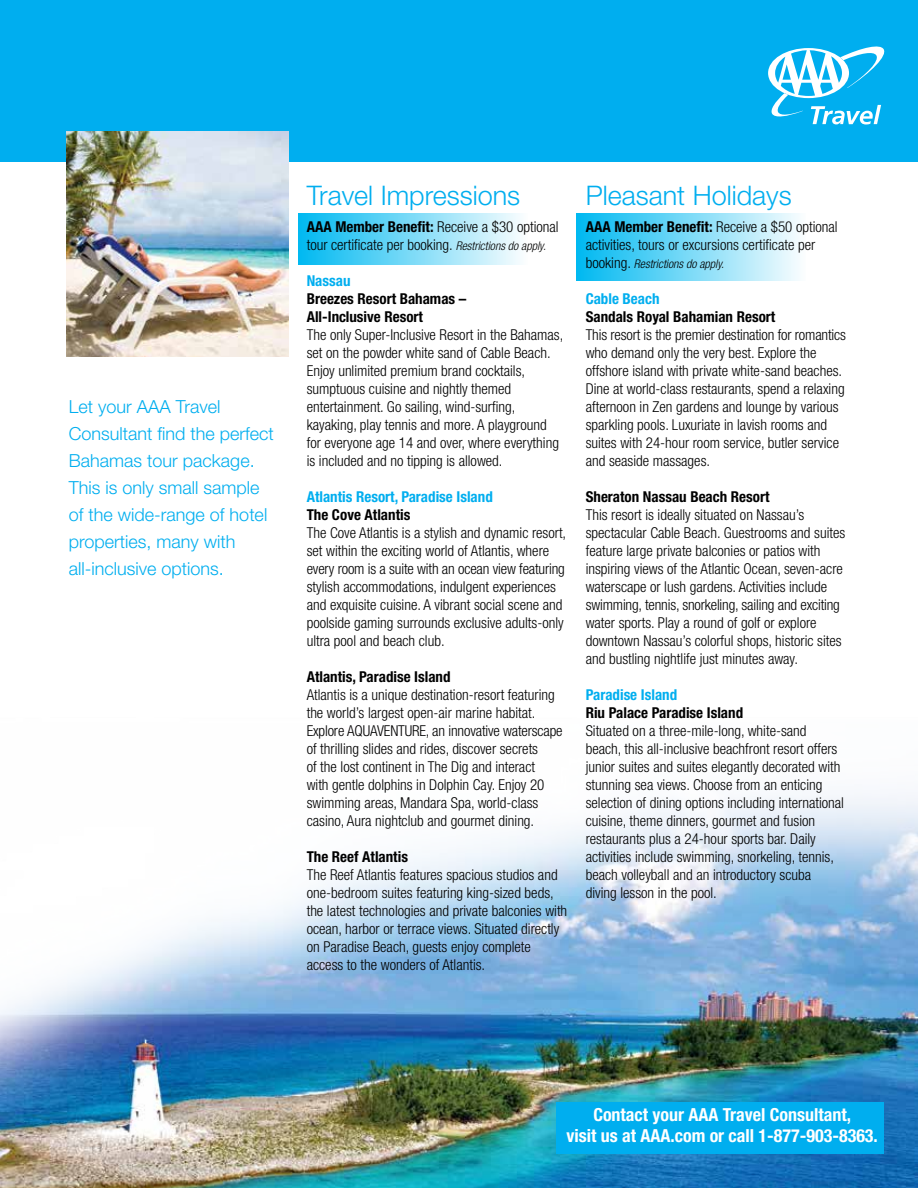
<style>
.page{position:relative;width:918px;height:1188px;background:#fff}
.page>*{position:absolute;margin:0;border:0;box-sizing:border-box;transform-origin:0 0}
.t1{font:300 27px "Helvetica Neue LT Std";color:#00aeef}
.t2{font:300 18px/27px "Helvetica Neue LT Std";color:#00aeef}
.t3{font:700 condensed 18px/21.6px "Helvetica Neue LT Std";color:#fff;text-align:center}
.t4{font:300 condensed 15px/18px "Helvetica Neue LT Std";color:#000}
.t5{font:700 condensed 15px/18px "Helvetica Neue LT Std";color:#000}
.t6{font:700 condensed 15px "Helvetica Neue LT Std";color:#00aeef}
.t7{font:italic 300 condensed 12px "Helvetica Neue LT Std";color:#000}
.s1{font-weight:700}
.s2{font-style:italic;font-size:12px}
.s3{font-style:normal;font-size:15px}
</style>
<div class="page">
<img style="left:0;top:795px;width:918px;height:393px">
<div style="left:0;top:0;width:918px;height:162px;background:#00aeef"></div>
<img style="left:67px;top:132px;width:222px;height:224px">
<div style="left:298px;top:214px;width:230px;height:51px;background:linear-gradient(to right,#00b9f1,#fcfefe)"></div>
<div style="left:577px;top:213px;width:229px;height:68px;background:linear-gradient(to right,#00b9f1,#fcfefe)"></div>
<svg style="left:768px;top:46px;width:116px;height:79px"></svg>
<div style="left:556px;top:1102px;width:328px;height:52px;background:#00aeef"></div>
<p class="t2" style="left:69px;top:393px;width:207px">Let your AAA Travel<br>Consultant find the perfect<br>Bahamas tour package.<br>This is only small sample of the wide-range of hotel properties, many with all-inclusive options.</p>
<h1 class="t1" style="left:307px;top:179px;width:215px">Travel Impressions</h1>
<p class="t4" style="left:307px;top:218px;width:253px"><span class="s1">AAA Member Benefit:</span> Receive a $30 optional tour certificate per booking. <span class="s2">Restrictions do apply.</span></p>
<p class="t6" style="left:307px;top:272px;width:45px">Nassau</p>
<p class="t5" style="left:307px;top:290px;width:161px">Breezes Resort Bahamas –<br>All-Inclusive Resort</p>
<p class="t4" style="left:307px;top:326px;width:258px">The only Super-Inclusive Resort in the Bahamas, set on the powder white sand of Cable Beach.<br>Enjoy unlimited premium brand cocktails, sumptuous cuisine and nightly themed entertainment. Go sailing, wind-surfing, kayaking, play tennis and more. A playground for everyone age 14 and over, where everything is included and no tipping is allowed.</p>
<p class="t6" style="left:307px;top:488px;width:188px">Atlantis Resort, Paradise Island</p>
<p class="t5" style="left:307px;top:506px;width:105px">The Cove Atlantis</p>
<p class="t4" style="left:307px;top:524px;width:261px">The Cove Atlantis is a stylish and dynamic resort, set within the exciting world of Atlantis, where every room is a suite with an ocean view featuring stylish accommodations, indulgent experiences and exquisite cuisine. A vibrant social scene and poolside gaming surrounds exclusive adults-only ultra pool and beach club.</p>
<p class="t5" style="left:307px;top:668px;width:145px">Atlantis, Paradise Island</p>
<p class="t4" style="left:307px;top:686px;width:257px">Atlantis is a unique destination-resort featuring the world’s largest open-air marine habitat.<br>Explore AQUAVENTURE, an innovative waterscape of thrilling slides and rides, discover secrets<br>of the lost continent in The Dig and interact<br>with gentle dolphins in Dolphin Cay. Enjoy 20 swimming areas, Mandara Spa, world-class casino, Aura nightclub and gourmet dining.</p>
<p class="t5" style="left:307px;top:848px;width:103px">The Reef Atlantis</p>
<p class="t4" style="left:307px;top:866px;width:262px">The Reef Atlantis features spacious studios and one-bedroom suites featuring king-sized beds, the latest technologies and private balconies with ocean, harbor or terrace views. Situated directly on Paradise Beach, guests enjoy complete access to the wonders of Atlantis.</p>
<h1 class="t1" style="left:586px;top:179px;width:208px">Pleasant Holidays</h1>
<p class="t4" style="left:586px;top:218px;width:253px"><span class="s1">AAA Member Benefit:</span> Receive a $50 optional activities, tours or excursions certificate per</p>
<p class="t7" style="left:586px;top:257px;width:140px"><span class="s3">booking.</span> Restrictions do apply.</p>
<p class="t6" style="left:586px;top:290px;width:75px">Cable Beach</p>
<p class="t5" style="left:586px;top:308px;width:191px">Sandals Royal Bahamian Resort</p>
<p class="t4" style="left:586px;top:326px;width:262px">This resort is the premier destination for romantics who demand only the very best. Explore the offshore island with private white-sand beaches.<br>Dine at world-class restaurants, spend a relaxing afternoon in Zen gardens and lounge by various sparkling pools. Luxuriate in lavish rooms and suites with 24-hour room service, butler service and seaside massages.</p>
<p class="t5" style="left:586px;top:488px;width:185px">Sheraton Nassau Beach Resort</p>
<p class="t4" style="left:586px;top:506px;width:261px">This resort is ideally situated on Nassau’s spectacular Cable Beach. Guestrooms and suites feature large private balconies or patios with inspiring views of the Atlantic Ocean, seven-acre waterscape or lush gardens. Activities include swimming, tennis, snorkeling, sailing and exciting water sports. Play a round of golf or explore downtown Nassau’s colorful shops, historic sites and bustling nightlife just minutes away.</p>
<p class="t6" style="left:586px;top:686px;width:93px">Paradise Island</p>
<p class="t5" style="left:586px;top:704px;width:159px">Riu Palace Paradise Island</p>
<p class="t4" style="left:586px;top:722px;width:260px">Situated on a three-mile-long, white-sand beach, this all-inclusive beachfront resort offers junior suites and suites elegantly decorated with stunning sea views. Choose from an enticing selection of dining options including international cuisine, theme dinners, gourmet and fusion restaurants plus a 24-hour sports bar. Daily activities include swimming, snorkeling, tennis, beach volleyball and an introductory scuba diving lesson in the pool.</p>
<p class="t3" style="left:567px;top:1103px;width:313px">Contact your AAA Travel Consultant,<br>visit us at AAA.com or call 1-877-903-8363.</p>
</div>
